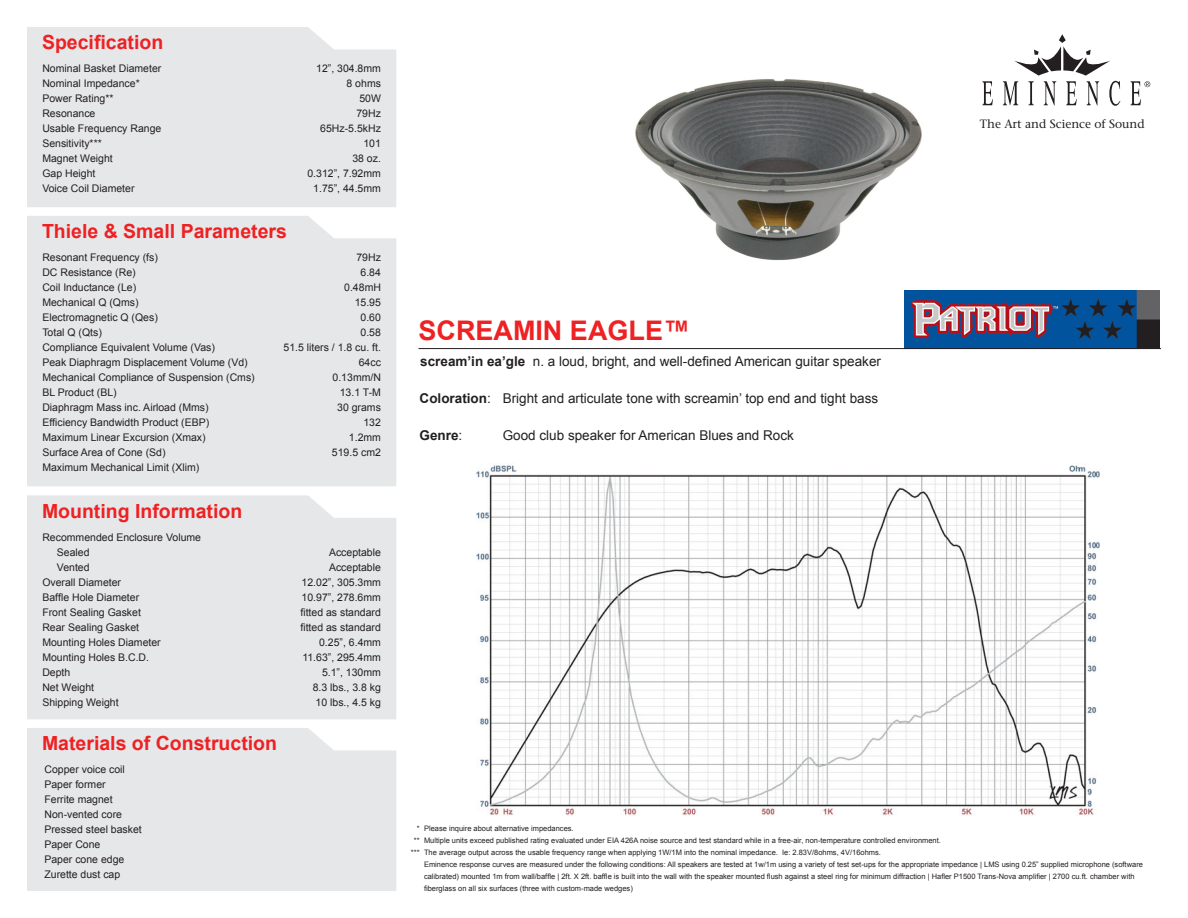
<style>
.page{position:relative;width:1188px;height:918px;background:#fff}
.page>*{position:absolute;margin:0;border:0;box-sizing:border-box;transform-origin:0 0}
.t1{font:700 27px "Arial";color:#ee2123}
.t2{font:700 19.5px "Arial";color:#ee2123}
.t3{font:13.5px "Arial";color:#231f20}
.t4{font:700 13.5px "Arial";color:#231f20}
.t5{font:12px "Stone Serif";color:#231f20}
.t6{font:10.5px "Arial";color:#231f20}
.t7{font:7.5px/12px "Arial";color:#231f20}
.s1{font-weight:700}
.s2{font-weight:400}
</style>
<div class="page">
<div style="left:27px;top:216px;width:369px;height:270px;background:#e6e7e9"></div>
<div style="left:27px;top:27px;width:369px;height:180px;background:#e6e7e9"></div>
<div style="left:27px;top:495px;width:369px;height:224px;background:#e6e7e9"></div>
<div style="left:27px;top:728px;width:369px;height:163px;background:#e6e7e9"></div>
<svg style="left:982px;top:81px;width:11px;height:24px"></svg>
<svg style="left:1003px;top:34px;width:117px;height:72px"></svg>
<svg style="left:1131px;top:81px;width:19px;height:24px"></svg>
<img style="left:634px;top:79px;width:289px;height:271px">
<img style="left:905px;top:290px;width:254px;height:58px">
<img style="left:477px;top:465px;width:623px;height:351px">
<hr style="left:418px;top:348px;width:743px;height:1px;background:#231f20">
<p class="t2" style="left:42px;top:31px;width:123px">Specification</p>
<p class="t6" style="left:42px;top:62px;width:121px">Nominal Basket Diameter</p>
<p class="t6" style="left:42px;top:77px;width:99px">Nominal Impedance*</p>
<p class="t6" style="left:42px;top:92px;width:73px">Power Rating**</p>
<p class="t6" style="left:42px;top:107px;width:55px">Resonance</p>
<p class="t6" style="left:42px;top:122px;width:121px">Usable Frequency Range</p>
<p class="t6" style="left:42px;top:137px;width:61px">Sensitivity***</p>
<p class="t6" style="left:42px;top:152px;width:72px">Magnet Weight</p>
<p class="t6" style="left:42px;top:167px;width:55px">Gap Height</p>
<p class="t6" style="left:42px;top:182px;width:94px">Voice Coil Diameter</p>
<p class="t2" style="left:42px;top:220px;width:246px">Thiele &amp; Small Parameters</p>
<p class="t6" style="left:316px;top:62px;width:66px">12”, 304.8mm</p>
<p class="t6" style="left:347px;top:77px;width:36px">8 ohms</p>
<p class="t6" style="left:359px;top:92px;width:23px">50W</p>
<p class="t6" style="left:356px;top:107px;width:26px">79Hz</p>
<p class="t6" style="left:320px;top:122px;width:62px">65Hz-5.5kHz</p>
<p class="t6" style="left:363px;top:137px;width:19px">101</p>
<p class="t6" style="left:352px;top:152px;width:30px">38 oz.</p>
<p class="t6" style="left:307px;top:167px;width:75px">0.312”, 7.92mm</p>
<p class="t6" style="left:313px;top:182px;width:69px">1.75”, 44.5mm</p>
<p class="t6" style="left:42px;top:251px;width:117px">Resonant Frequency (fs)</p>
<p class="t6" style="left:42px;top:266px;width:95px">DC Resistance (Re)</p>
<p class="t6" style="left:42px;top:281px;width:95px">Coil Inductance (Le)</p>
<p class="t6" style="left:42px;top:296px;width:98px">Mechanical Q (Qms)</p>
<p class="t6" style="left:42px;top:311px;width:117px">Electromagnetic Q (Qes)</p>
<p class="t6" style="left:42px;top:326px;width:61px">Total Q (Qts)</p>
<p class="t6" style="left:42px;top:341px;width:174px">Compliance Equivalent Volume (Vas)</p>
<p class="t6" style="left:42px;top:356px;width:207px">Peak Diaphragm Displacement Volume (Vd)</p>
<p class="t6" style="left:42px;top:371px;width:214px">Mechanical Compliance of Suspension (Cms)</p>
<p class="t6" style="left:42px;top:386px;width:76px">BL Product (BL)</p>
<p class="t6" style="left:42px;top:401px;width:168px">Diaphragm Mass inc. Airload (Mms)</p>
<p class="t6" style="left:42px;top:416px;width:168px">Efficiency Bandwidth Product (EBP)</p>
<p class="t6" style="left:42px;top:431px;width:165px">Maximum Linear Excursion (Xmax)</p>
<p class="t6" style="left:42px;top:446px;width:125px">Surface Area of Cone (Sd)</p>
<p class="t6" style="left:42px;top:461px;width:158px">Maximum Mechanical Limit (Xlim)</p>
<p class="t6" style="left:356px;top:251px;width:26px">79Hz</p>
<p class="t6" style="left:361px;top:266px;width:22px">6.84</p>
<p class="t6" style="left:344px;top:281px;width:38px">0.48mH</p>
<p class="t6" style="left:355px;top:296px;width:28px">15.95</p>
<p class="t6" style="left:361px;top:311px;width:22px">0.60</p>
<p class="t6" style="left:361px;top:326px;width:22px">0.58</p>
<p class="t6" style="left:284px;top:341px;width:99px">51.5 liters / 1.8 cu. ft.</p>
<p class="t6" style="left:359px;top:356px;width:24px">64cc</p>
<p class="t6" style="left:333px;top:371px;width:50px">0.13mm/N</p>
<p class="t6" style="left:340px;top:386px;width:43px">13.1 T-M</p>
<p class="t6" style="left:337px;top:401px;width:45px">30 grams</p>
<p class="t6" style="left:363px;top:416px;width:19px">132</p>
<p class="t6" style="left:349px;top:431px;width:34px">1.2mm</p>
<p class="t6" style="left:332px;top:446px;width:51px">519.5 cm2</p>
<p class="t2" style="left:42px;top:500px;width:202px">Mounting Information</p>
<p class="t6" style="left:42px;top:531px;width:160px">Recommended Enclosure Volume</p>
<p class="t6" style="left:57px;top:546px;width:34px">Sealed</p>
<p class="t6" style="left:57px;top:561px;width:34px">Vented</p>
<p class="t6" style="left:42px;top:576px;width:80px">Overall Diameter</p>
<p class="t6" style="left:42px;top:591px;width:98px">Baffle Hole Diameter</p>
<p class="t6" style="left:42px;top:606px;width:100px">Front Sealing Gasket</p>
<p class="t6" style="left:42px;top:621px;width:98px">Rear Sealing Gasket</p>
<p class="t6" style="left:42px;top:636px;width:120px">Mounting Holes Diameter</p>
<p class="t6" style="left:42px;top:651px;width:108px">Mounting Holes B.C.D.</p>
<p class="t6" style="left:42px;top:666px;width:30px">Depth</p>
<p class="t6" style="left:42px;top:681px;width:53px">Net Weight</p>
<p class="t6" style="left:42px;top:696px;width:78px">Shipping Weight</p>
<p class="t2" style="left:42px;top:733px;width:237px">Materials of Construction</p>
<p class="t6" style="left:44px;top:764px;width:82px">Copper voice coil</p>
<p class="t6" style="left:44px;top:779px;width:63px">Paper former</p>
<p class="t6" style="left:44px;top:794px;width:70px">Ferrite magnet</p>
<p class="t6" style="left:44px;top:809px;width:79px">Non-vented core</p>
<p class="t6" style="left:44px;top:824px;width:99px">Pressed steel basket</p>
<p class="t6" style="left:44px;top:839px;width:58px">Paper Cone</p>
<p class="t6" style="left:44px;top:854px;width:81px">Paper cone edge</p>
<p class="t6" style="left:44px;top:869px;width:77px">Zurette dust cap</p>
<p class="t6" style="left:329px;top:546px;width:53px">Acceptable</p>
<p class="t6" style="left:329px;top:561px;width:53px">Acceptable</p>
<p class="t6" style="left:302px;top:576px;width:81px">12.02”, 305.3mm</p>
<p class="t6" style="left:302px;top:591px;width:81px">10.97”, 278.6mm</p>
<p class="t6" style="left:300px;top:606px;width:82px">fitted as standard</p>
<p class="t6" style="left:300px;top:621px;width:82px">fitted as standard</p>
<p class="t6" style="left:319px;top:636px;width:63px">0.25”, 6.4mm</p>
<p class="t6" style="left:302px;top:651px;width:80px">11.63”, 295.4mm</p>
<p class="t6" style="left:322px;top:666px;width:60px">5.1”, 130mm</p>
<p class="t6" style="left:313px;top:681px;width:70px">8.3 lbs., 3.8 kg</p>
<p class="t6" style="left:316px;top:696px;width:67px">10 lbs., 4.5 kg</p>
<p class="t1" style="left:418px;top:315px;width:273px">SCREAMIN EAGLE™</p>
<p class="t3" style="left:420px;top:354px;width:462px"><span class="s1">scream’in ea’gle</span> n. a loud, bright, and well-defined American guitar speaker</p>
<p class="t4" style="left:420px;top:391px;width:73px">Coloration<span class="s2">:</span></p>
<p class="t3" style="left:503px;top:391px;width:377px">Bright and articulate tone with screamin’ top end and tight bass</p>
<p class="t4" style="left:420px;top:427px;width:44px">Genre<span class="s2">:</span></p>
<p class="t3" style="left:503px;top:427px;width:293px">Good club speaker for American Blues and Rock</p>
<p class="t5" style="left:980px;top:117px;width:166px">The Art and Science of Sound</p>
<p class="t7" style="left:417px;top:823px;width:4px">*</p>
<p class="t7" style="left:414px;top:835px;width:7px">**</p>
<p class="t7" style="left:411px;top:847px;width:10px">***</p>
<p class="t7" style="left:424px;top:823px;width:151px">Please inquire about alternative impedances.</p>
<p class="t7" style="left:424px;top:835px;width:518px">Multiple units exceed published rating evaluated under EIA 426A noise source and test standard while in a free-air, non-temperature controlled environment.</p>
<p class="t7" style="left:424px;top:847px;width:458px">The average output across the usable frequency range when applying 1W/1M into the nominal impedance. Ie: 2.83V/8ohms, 4V/16ohms.</p>
<p class="t7" style="left:424px;top:859px;width:720px">Eminence response curves are measured under the following conditions: All speakers are tested at 1w/1m using a variety of test set-ups for the appropriate impedance | LMS using 0.25” supplied microphone (software calibrated) mounted 1m from wall/baffle | 2ft. X 2ft. baffle is built into the wall with the speaker mounted flush against a steel ring for minimum diffraction | Hafler P1500 Trans-Nova amplifier | 2700 cu.ft. chamber with fiberglass on all six surfaces (three with custom-made wedges)</p>
</div>
